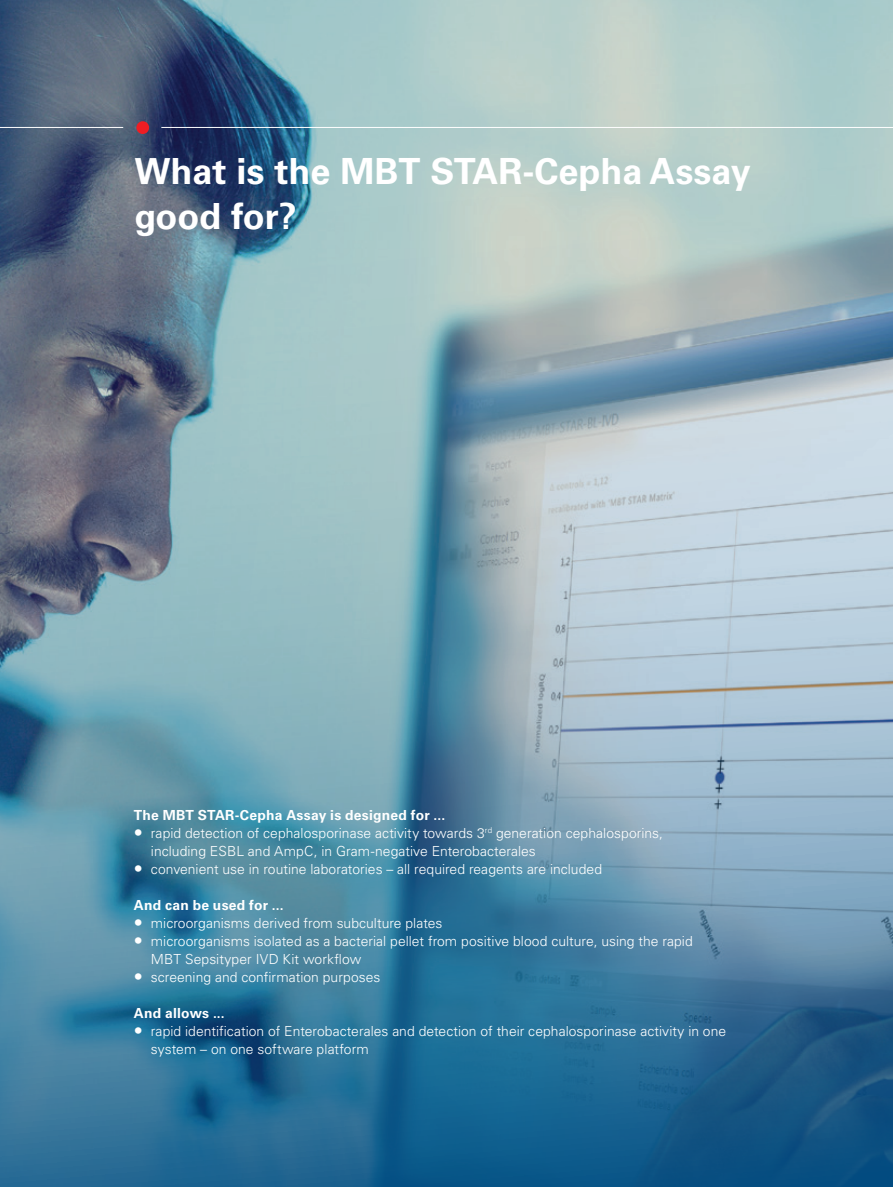
<style>
.page{position:relative;width:893px;height:1187px;background:#fff}
.page>*{position:absolute;margin:0;border:0;box-sizing:border-box;transform-origin:0 0}
.brochure_Headline{font:700 36px/45px "Univers LT Std";color:#fff}
.t1{font:300 13.8px/18px "Univers LT Std";letter-spacing:.005em;color:#fff}
.brochure_body{font:700 13.8px "Univers LT Std";letter-spacing:.015em;color:#fff}
.s1{font-size:18px}
</style>
<div class="page">
<img style="left:0;top:0;width:893px;height:1186px">
<hr style="left:0;top:127px;width:123px;height:1px;background:#fff">
<div style="left:136px;top:121px;width:13px;height:13px;background:#ee1d23;border-radius:50%"></div>
<hr style="left:161px;top:127px;width:732px;height:1px;background:#fff">
<p class="brochure_Headline" style="left:134px;top:149px;width:618px">What is the MBT STAR-Cepha Assay good for?</p>
<p class="brochure_body" style="left:134px;top:806px;width:313px">The MBT STAR-Cepha Assay is designed for ...</p>
<p class="t1" style="left:151px;top:823px;width:514px;text-indent:-17px"><span class="s1">•</span> rapid detection of cephalosporinase activity towards 3<sup>rd</sup> generation cephalosporins, including ESBL and AmpC, in Gram-negative Enterobacterales</p>
<p class="t1" style="left:134px;top:859px;width:470px"><span class="s1">•</span> convenient use in routine laboratories – all required reagents are included</p>
<p class="brochure_body" style="left:134px;top:896px;width:151px">And can be used for ...</p>
<p class="t1" style="left:134px;top:913px;width:310px"><span class="s1">•</span> microorganisms derived from subculture plates</p>
<p class="t1" style="left:151px;top:931px;width:543px;text-indent:-17px"><span class="s1">•</span> microorganisms isolated as a bacterial pellet from positive blood culture, using the rapid<br>MBT Sepsityper IVD Kit workflow</p>
<p class="t1" style="left:134px;top:967px;width:248px"><span class="s1">•</span> screening and confirmation purposes</p>
<p class="brochure_body" style="left:134px;top:1004px;width:92px">And allows ...</p>
<p class="t1" style="left:151px;top:1021px;width:577px;text-indent:-17px"><span class="s1">•</span> rapid identification of Enterobacterales and detection of their cephalosporinase activity in one system – on one software platform</p>
</div>
